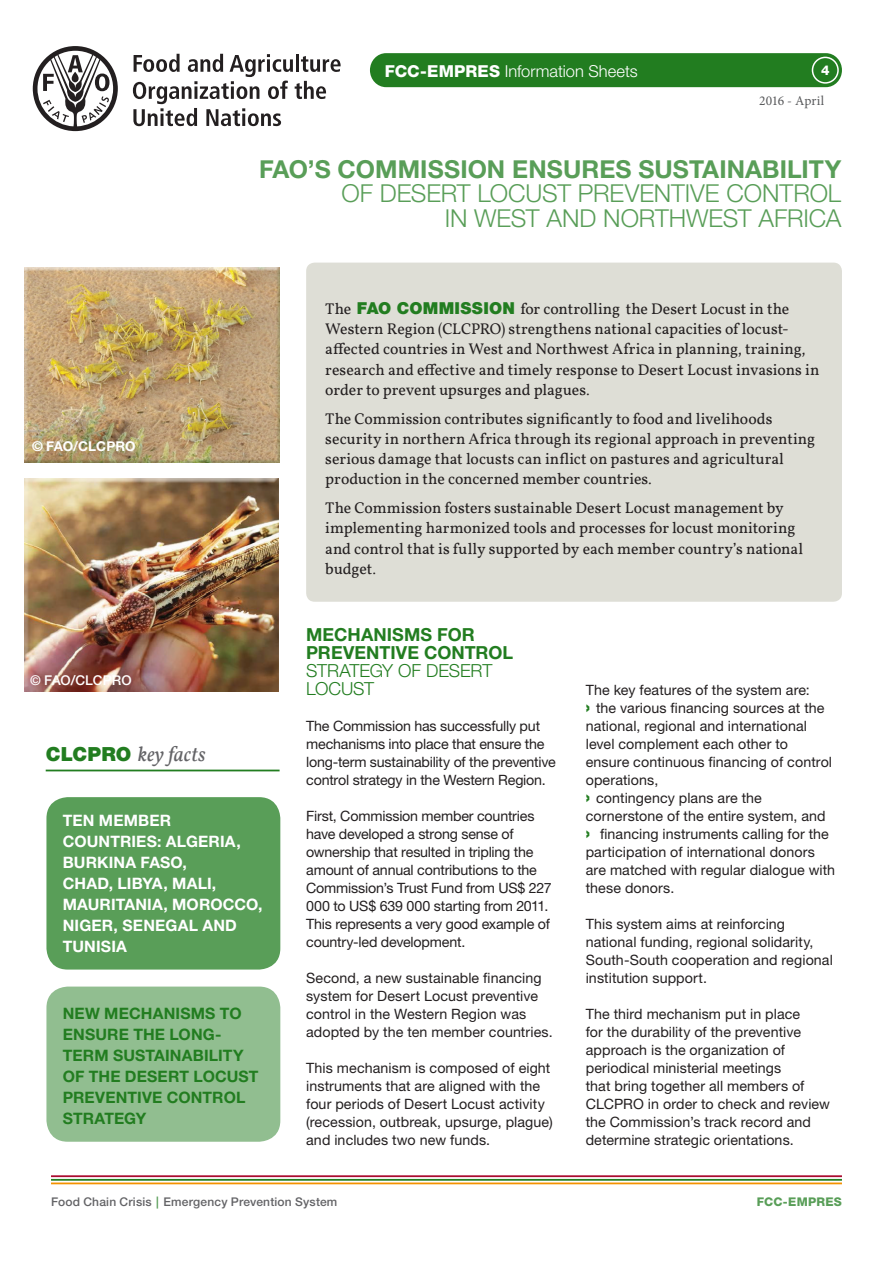
<style>
.page{position:relative;width:893px;height:1263px;background:#fff}
.page>*{position:absolute;margin:0;border:0;box-sizing:border-box;transform-origin:0 0}
.Heading_1{font:300 24.75px "Helvetica Neue LT Std";letter-spacing:-.005em;color:#599e58}
.Heading_1-2{font:700 24.75px "Helvetica Neue LT Std";letter-spacing:.005em;color:#599e58}
.t1{font:italic 21px "Vollkorn";letter-spacing:-.005em;color:#636366}
.t2{font:700 18px/18px "Helvetica Neue LT Std";letter-spacing:.005em;color:#227d20}
.t3{font:300 16.5px "Helvetica Neue LT Std";color:#fff}
.t4{font:15.75px/20.2px "Vollkorn";color:#231f20}
.t5{font:700 15.75px/21px "Helvetica Neue LT Std";letter-spacing:.01em;color:#fff}
.t6{font:700 15.75px/21px "Helvetica Neue LT Std";letter-spacing:.01em;color:#227d20}
.Body_text{font:14.25px/18px "Helvetica Neue LT Std";letter-spacing:.005em;color:#231f20}
.Body_text-2{font:14.25px/18px "Helvetica Neue LT Std";letter-spacing:-.015em;color:#231f20}
.Features{font:500 13.5px "Helvetica Neue LT Std";letter-spacing:-.005em;color:#fff}
.Features-2{font:700 13.5px "Helvetica Neue LT Std";color:#fff}
.Features-3{font:13.5px "Minion Pro";color:#57585a}
.t7{font:800 13.5px "Helvetica Neue LT Std";color:#fff}
.t8{font:500 12px "Helvetica Neue LT Std";letter-spacing:.015em;color:#636366}
.t9{font:800 12px "Helvetica Neue LT Std";letter-spacing:.025em;color:#599e58}
.s1{font-weight:800}
.s2{font-family:"Helvetica Neue LT Std";font-weight:900;font-size:16.5px;color:#227d20}
.s3{font-family:"Helvetica Neue LT Std";font-weight:900;font-style:normal;font-size:19.5px;color:#227d20}
.s4{font-weight:300}
.s5{font-weight:900;font-size:18px;color:#227d20}
.s6{color:#599e58}
</style>
<div class="page">
<div style="left:46px;top:797px;width:234px;height:172px;background:#599e58;border-radius:21px"></div>
<div style="left:46px;top:986px;width:234px;height:156px;background:#91be90;border-radius:21px"></div>
<hr style="left:46px;top:770px;width:234px;height:1px;background:#227d20">
<hr style="left:51px;top:1175px;width:791px;height:2px;background:#aa0a2f">
<hr style="left:51px;top:1179px;width:791px;height:2px;background:#227d20">
<hr style="left:51px;top:1182px;width:791px;height:2px;background:#f39200">
<svg style="left:33px;top:46px;width:85px;height:85px"></svg>
<svg style="left:133px;top:54px;width:208px;height:72px"></svg>
<div style="left:306px;top:263px;width:536px;height:339px;background:#deded6;border-radius:9px"></div>
<div style="left:370px;top:53px;width:472px;height:34px;background:#227d20;border-radius:17px"></div>
<div style="left:812px;top:57px;width:27px;height:27px;border:2px solid #fff;border-radius:50%"></div>
<div style="left:24px;top:267px;width:256px;height:196px;background:#227d20;opacity:.25"></div>
<div style="left:24px;top:478px;width:255px;height:213px;background:#fff;opacity:.75"></div>
<p class="t3" style="left:385px;top:61px;width:254px"><span class="s1">FCC-EMPRES</span> Information Sheets</p>
<p class="t7" style="left:821px;top:62px;width:10px">4</p>
<p class="Features-3" style="left:759px;top:92px;width:67px">2016 - April</p>
<p class="Features-2" style="left:32px;top:438px;width:105px">© FAO/CLCPRO</p>
<p class="Heading_1-2" style="left:259px;top:153px;width:584px">FAO’S COMMISSION ENSURES SUSTAINABILITY</p>
<p class="Heading_1" style="left:341px;top:178px;width:501px">OF DESERT LOCUST PREVENTIVE CONTROL</p>
<p class="Heading_1" style="left:445px;top:203px;width:398px">IN WEST AND NORTHWEST AFRICA</p>
<p class="t4" style="left:325px;top:298px;width:496px">The <span class="s2">FAO COMMISSION</span> for controlling the Desert Locust in the Western Region (CLCPRO) strengthens national capacities of locust&shy;affected countries in West and Northwest Africa in planning, training, research and effective and timely response to Desert Locust invasions in order to prevent upsurges and plagues.</p>
<p class="t4" style="left:325px;top:408px;width:491px">The Commission contributes significantly to food and livelihoods security in northern Africa through its regional approach in preventing serious damage that locusts can inflict on pastures and agricultural production in the concerned member countries.</p>
<p class="t4" style="left:325px;top:498px;width:479px">The Commission fosters sustainable Desert Locust management by implementing harmonized tools and processes for locust monitoring and control that is fully supported by each member country’s national budget.</p>
<p class="Features" style="left:30px;top:672px;width:103px">© FAO/CLCPRO</p>
<p class="t1" style="left:46px;top:741px;width:162px"><span class="s3">CLCPRO</span> key facts</p>
<p class="t5" style="left:63px;top:810px;width:201px">TEN MEMBER<br>COUNTRIES: ALGERIA,<br>BURKINA FASO,<br>CHAD, LIBYA, MALI,<br>MAURITANIA, MOROCCO,<br>NIGER, SENEGAL AND<br>TUNISIA</p>
<p class="t6" style="left:63px;top:1002px;width:197px">NEW MECHANISMS TO<br>ENSURE THE LONG-<br>TERM SUSTAINABILITY<br>OF THE DESERT LOCUST<br>PREVENTIVE CONTROL<br>STRATEGY</p>
<p class="t2" style="left:306px;top:625px;width:209px">MECHANISMS FOR<br>PREVENTIVE CONTROL<br><span class="s4">STRATEGY OF DESERT<br>LOCUST</span></p>
<p class="Body_text-2" style="left:306px;top:717px;width:251px">The Commission has successfully put mechanisms into place that ensure the long-term sustainability of the preventive control strategy in the Western Region.</p>
<p class="Body_text-2" style="left:306px;top:807px;width:247px">First, Commission member countries have developed a strong sense of ownership that resulted in tripling the amount of annual contributions to the Commission’s Trust Fund from US$ 227<br>000 to US$ 639 000 starting from 2011.</p>
<p class="Body_text-2" style="left:306px;top:915px;width:245px">This represents a very good example of country-led development.</p>
<p class="Body_text" style="left:306px;top:969px;width:248px">Second, a new sustainable financing system for Desert Locust preventive control in the Western Region was adopted by the ten member countries.</p>
<p class="Body_text" style="left:306px;top:1059px;width:248px">This mechanism is composed of eight instruments that are aligned with the four periods of Desert Locust activity (recession, outbreak, upsurge, plague) and includes two new funds.</p>
<p class="Body_text" style="left:586px;top:681px;width:226px">The key features of the system are:</p>
<p class="Body_text" style="left:586px;top:699px;width:248px"><span class="s5">›</span> the various financing sources at the national, regional and international level complement each other to ensure continuous financing of control operations,</p>
<p class="Body_text" style="left:586px;top:789px;width:251px"><span class="s5">›</span> contingency plans are the cornerstone of the entire system, and<br><span class="s5">›</span> financing instruments calling for the participation of international donors are matched with regular dialogue with these donors.</p>
<p class="Body_text" style="left:586px;top:915px;width:249px">This system aims at reinforcing national funding, regional solidarity, South-South cooperation and regional institution support.</p>
<p class="Body_text" style="left:586px;top:1005px;width:246px">The third mechanism put in place<br>for the durability of the preventive approach is the organization of periodical ministerial meetings<br>that bring together all members of CLCPRO in order to check and review the Commission’s track record and determine strategic orientations.</p>
<p class="t8" style="left:51px;top:1195px;width:288px">Food Chain Crisis <span class="s6">|</span> Emergency Prevention System</p>
<p class="t9" style="left:757px;top:1195px;width:87px">FCC-EMPRES</p>
</div>
